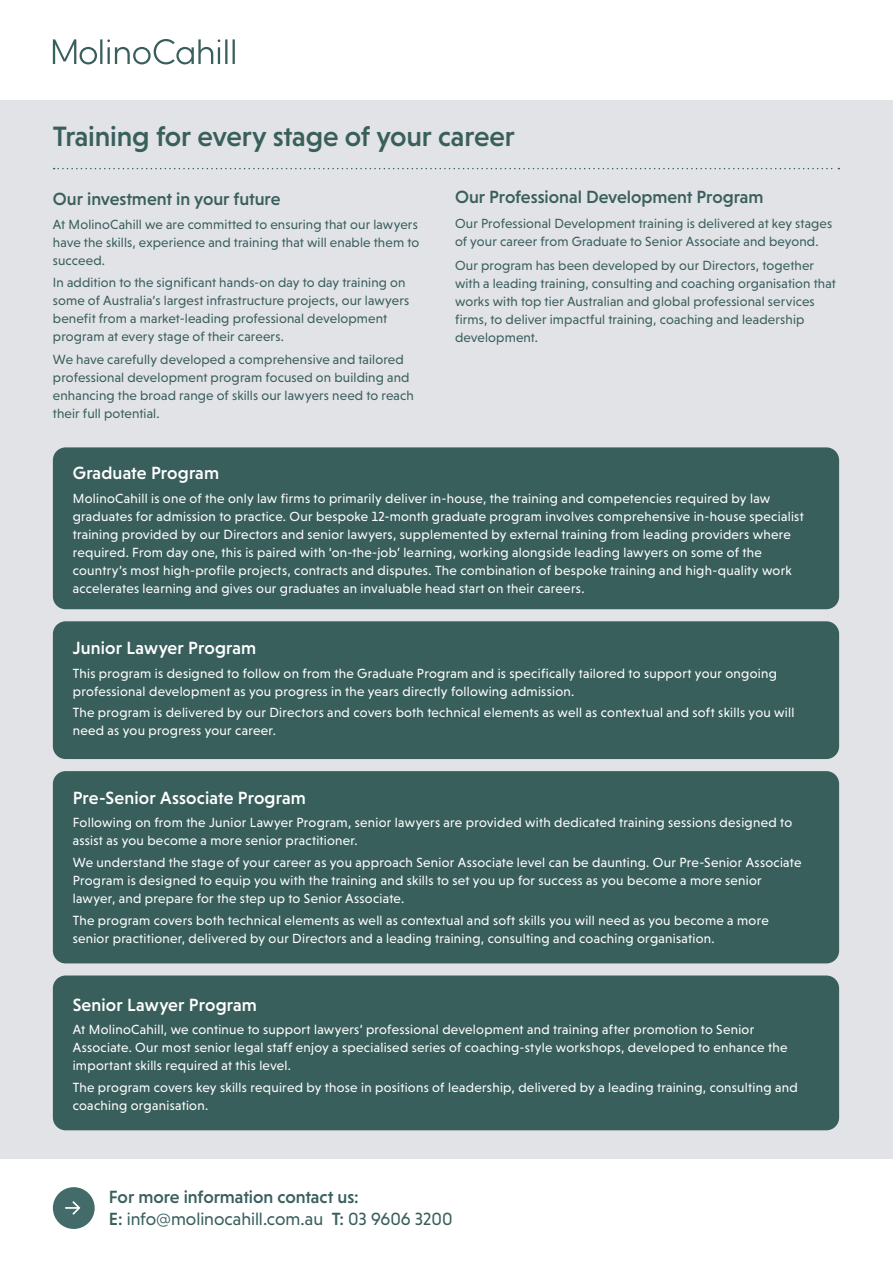
<style>
.page{position:relative;width:893px;height:1263px;background:#fff}
.page>*{position:absolute;margin:0;border:0;box-sizing:border-box;transform-origin:0 0}
.t1{font:500 28.5px "Niveau Grotesk";letter-spacing:-.005em;color:#395f5d}
.t2{font:500 18px "Niveau Grotesk";letter-spacing:.01em;color:#fff}
.t3{font:18px/22.5px "Niveau Grotesk";letter-spacing:-.005em;color:#395f5d}
.t4{font:500 18px "Niveau Grotesk";letter-spacing:-.005em;color:#395f5d}
.t5{font:13.5px/18px "Niveau Grotesk";letter-spacing:.02em;color:#fff}
.t6{font:13.5px/18px "Niveau Grotesk";letter-spacing:.01em;color:#395f5d}
.s1{font-weight:500}
</style>
<div class="page">
<div style="left:0;top:100px;width:893px;height:1059px;background:#e2e3e7"></div>
<div style="left:53px;top:621px;width:786px;height:138px;background:#395f5d;border-radius:13px"></div>
<div style="left:53px;top:975px;width:786px;height:155px;background:#395f5d;border-radius:13px"></div>
<div style="left:53px;top:447px;width:786px;height:162px;background:#395f5d;border-radius:13px"></div>
<div style="left:53px;top:771px;width:786px;height:192px;background:#395f5d;border-radius:13px"></div>
<svg style="left:54px;top:168px;width:785px;height:1px"></svg>
<svg style="left:53px;top:39px;width:182px;height:25px"></svg>
<div style="left:53px;top:1187px;width:42px;height:42px;background:#436b69;border-radius:50%"></div>
<svg style="left:66px;top:1201px;width:15px;height:14px"></svg>
<h1 class="t1" style="left:53px;top:120px;width:463px">Training for every stage of your career</h1>
<h2 class="t4" style="left:53px;top:188px;width:229px">Our investment in your future</h2>
<p class="t6" style="left:53px;top:216px;width:368px;text-align:justify">At MolinoCahill we are committed to ensuring that our lawyers have the skills, experience and training that will enable them to succeed.</p>
<p class="t6" style="left:53px;top:274px;width:358px">In addition to the significant hands-on day to day training on some of Australia’s largest infrastructure projects, our lawyers benefit from a market-leading professional development program at every stage of their careers.</p>
<p class="t6" style="left:53px;top:350px;width:363px">We have carefully developed a comprehensive and tailored professional development program focused on building and enhancing the broad range of skills our lawyers need to reach their full potential.</p>
<h2 class="t4" style="left:455px;top:187px;width:310px">Our Professional Development Program</h2>
<p class="t6" style="left:455px;top:214px;width:379px">Our Professional Development training is delivered at key stages of your career from Graduate to Senior Associate and beyond.</p>
<p class="t6" style="left:455px;top:256px;width:382px">Our program has been developed by our Directors, together with a leading training, consulting and coaching organisation that works with top tier Australian and global professional services firms, to deliver impactful training, coaching and leadership development.</p>
<h2 class="t2" style="left:73px;top:463px;width:148px">Graduate Program</h2>
<p class="t5" style="left:73px;top:489px;width:732px">MolinoCahill is one of the only law firms to primarily deliver in-house, the training and competencies required by law graduates for admission to practice. Our bespoke 12-month graduate program involves comprehensive in-house specialist training provided by our Directors and senior lawyers, supplemented by external training from leading providers where required. From day one, this is paired with ‘on-the-job’ learning, working alongside leading lawyers on some of the country’s most high-profile projects, contracts and disputes. The combination of bespoke training and high-quality work accelerates learning and gives our graduates an invaluable head start on their careers.</p>
<h2 class="t2" style="left:73px;top:638px;width:185px">Junior Lawyer Program</h2>
<p class="t5" style="left:73px;top:664px;width:706px">This program is designed to follow on from the Graduate Program and is specifically tailored to support your ongoing professional development as you progress in the years directly following admission.</p>
<p class="t5" style="left:73px;top:704px;width:723px">The program is delivered by our Directors and covers both technical elements as well as contextual and soft skills you will need as you progress your career.</p>
<h2 class="t2" style="left:73px;top:788px;width:235px">Pre-Senior Associate Program</h2>
<p class="t5" style="left:73px;top:814px;width:721px">Following on from the Junior Lawyer Program, senior lawyers are provided with dedicated training sessions designed to assist as you become a more senior practitioner.</p>
<p class="t5" style="left:73px;top:853px;width:730px">We understand the stage of your career as you approach Senior Associate level can be daunting. Our Pre-Senior Associate<br>Program is designed to equip you with the training and skills to set you up for success as you become a more senior lawyer, and prepare for the step up to Senior Associate.</p>
<p class="t5" style="left:73px;top:911px;width:698px">The program covers both technical elements as well as contextual and soft skills you will need as you become a more senior practitioner, delivered by our Directors and a leading training, consulting and coaching organisation.</p>
<h2 class="t2" style="left:73px;top:994px;width:186px">Senior Lawyer Program</h2>
<p class="t5" style="left:73px;top:1021px;width:716px">At MolinoCahill, we continue to support lawyers’ professional development and training after promotion to Senior<br>Associate. Our most senior legal staff enjoy a specialised series of coaching-style workshops, developed to enhance the important skills required at this level.</p>
<p class="t5" style="left:73px;top:1078px;width:726px">The program covers key skills required by those in positions of leadership, delivered by a leading training, consulting and coaching organisation.</p>
<h2 class="t3" style="left:109px;top:1185px;width:345px"><span class="s1">For more information contact us:<br>E:</span> info@molinocahill.com.au <span class="s1">T:</span> 03 9606 3200</h2>
</div>
